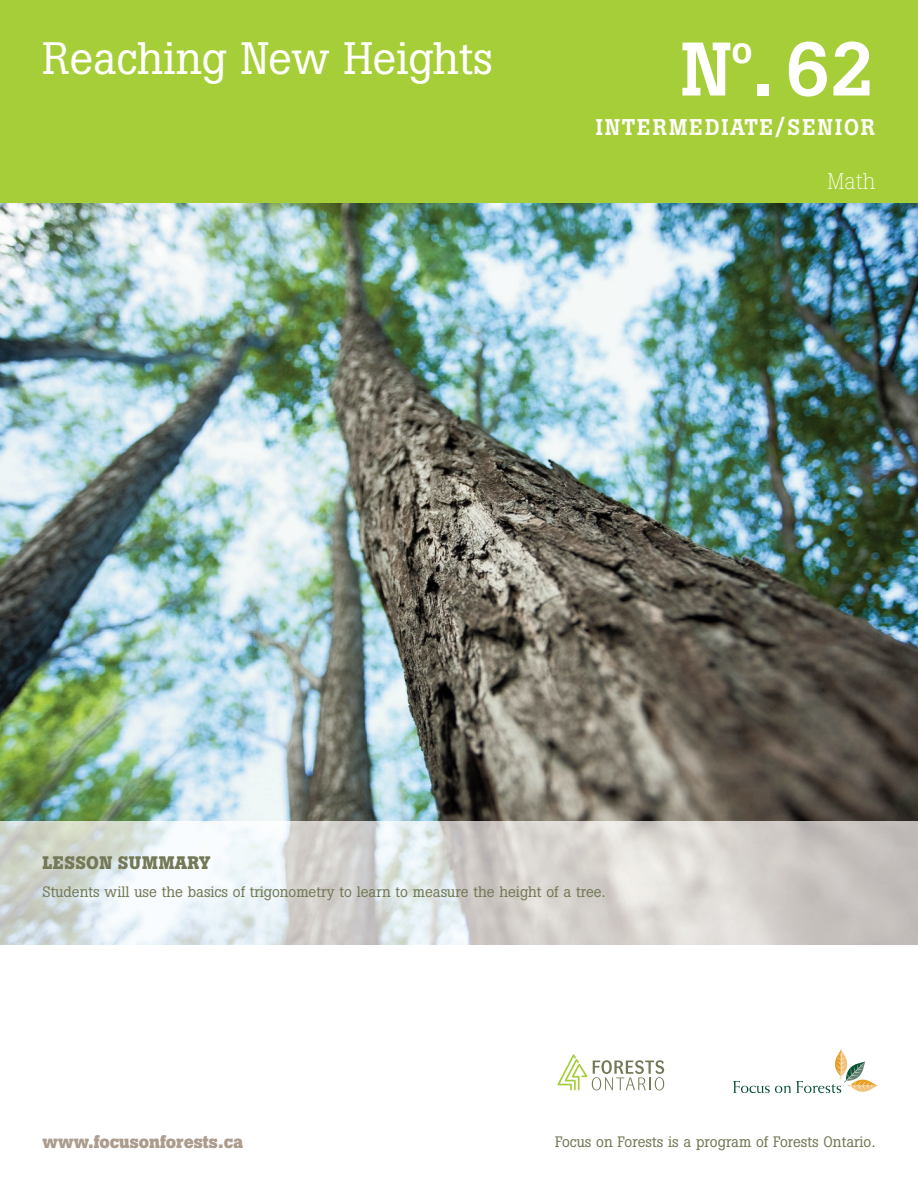
<style>
.page{position:relative;width:918px;height:1188px;background:#fff}
.page>*{position:absolute;margin:0;border:0;box-sizing:border-box;transform-origin:0 0}
.t1{font:500 75px "Boton";color:#fff}
.t2{font:45px "Boton";color:#fff}
.t3{font:500 22.5px "Boton";letter-spacing:.08em;color:#fff}
.t4{font:300 22.5px "Boton";color:#fff}
.t5{font:700 18px "Boton";color:#ab9c8e}
.t6{font:700 18px "Boton";letter-spacing:.02em;color:#737956}
.t7{font:15px "Boton";color:#737956}
</style>
<div class="page">
<img style="left:0;top:202px;width:918px;height:620px">
<div style="left:0;top:0;width:918px;height:202px;background:#a6ce39"></div>
<img style="left:0;top:822px;width:918px;height:123px">
<svg style="left:733px;top:1049px;width:144px;height:44px"></svg>
<svg style="left:557px;top:1054px;width:107px;height:36px"></svg>
<h2 class="t2" style="left:43px;top:43px;width:452px">Reaching New Heights</h2>
<h1 class="t1" style="left:681px;top:43px;width:196px">N<sup>o</sup>. 62</h1>
<h3 class="t3" style="left:596px;top:119px;width:281px">INTERMEDIATE/SENIOR</h3>
<h3 class="t4" style="left:828px;top:173px;width:49px">Math</h3>
<p class="t6" style="left:43px;top:856px;width:169px">LESSON SUMMARY</p>
<p class="t7" style="left:43px;top:886px;width:564px">Students will use the basics of trigonometry to learn to measure the height of a tree.</p>
<p class="t5" style="left:43px;top:1135px;width:202px">www.focusonforests.ca</p>
<p class="t7" style="left:555px;top:1137px;width:322px">Focus on Forests is a program of Forests Ontario.</p>
</div>
